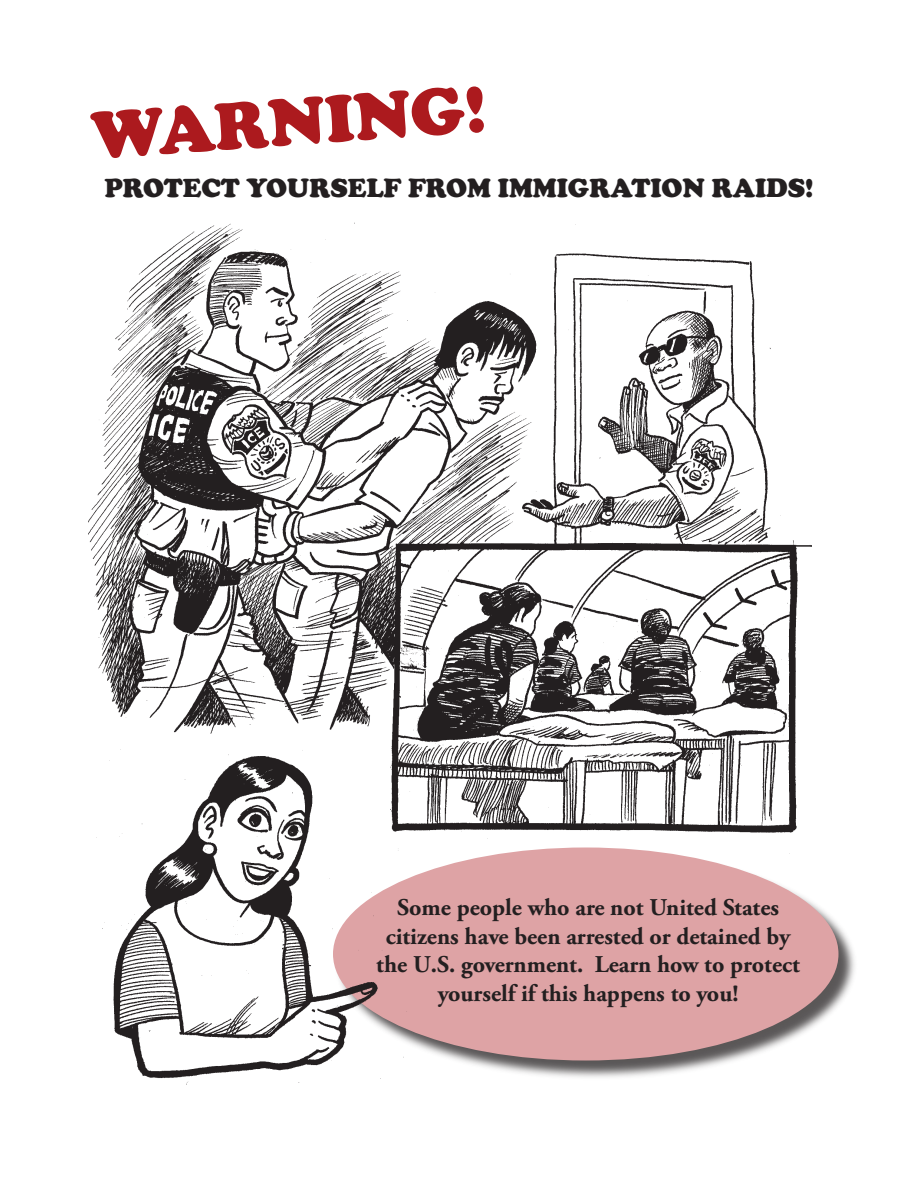
<style>
.page{position:relative;width:918px;height:1188px;background:#fff}
.page>*{position:absolute;margin:0;border:0;box-sizing:border-box;transform-origin:0 0}
.Bubble_Text{font:900 69px "Cooper";color:#ac1a1e}
.Bubble_Text-2{font:900 27px "Cooper";color:#231f20}
.t1{font:700 24px/28.8px "Adobe Garamond Pro";color:#231f20;text-align:center}
</style>
<div class="page">
<div style="left:334px;top:849px;width:525px;height:231px;background:#231f20;opacity:.75"></div>
<img style="left:88px;top:222px;width:723px;height:863px">
<p class="Bubble_Text" style="left:89px;top:96px;width:125px;rotate:-4deg">WARN</p>
<p class="Bubble_Text" style="left:323px;top:79px;width:163px;rotate:-4deg">ING !</p>
<p class="Bubble_Text-2" style="left:104px;top:172px;width:711px">PROTECT YOURSELF FROM IMMIGRATION RAIDS!</p>
<p class="t1" style="left:376px;top:893px;width:425px">Some people who are not United States citizens have been arrested or detained by the U.S. government. Learn how to protect yourself if this happens to you!</p>
</div>
